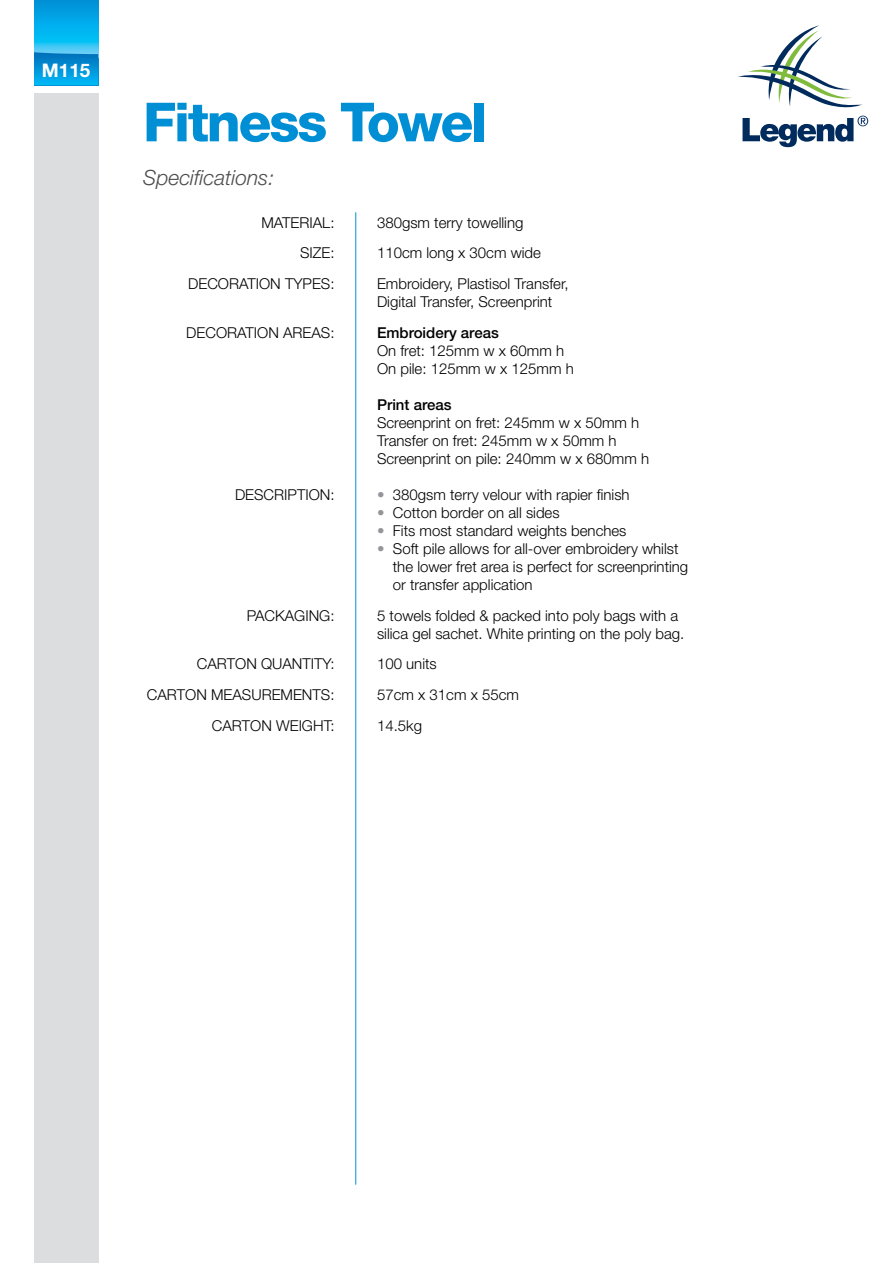
<style>
.page{position:relative;width:893px;height:1263px;background:#fff}
.page>*{position:absolute;margin:0;border:0;box-sizing:border-box;transform-origin:0 0}
.t1{font:800 54px "Helvetica Neue LT Std";letter-spacing:-.04em;color:#008fd5}
.t2{font:italic 300 21px "Helvetica Neue LT Std";color:#4d4d4f}
.t3{font:700 18.75px "Helvetica Neue LT Std";color:#fff}
.t4{font:300 15px/18px "Helvetica Neue LT Std";color:#000}
.t5{font:500 15px "Helvetica Neue LT Std";color:#000}
.s1{color:#939598}
</style>
<div class="page">
<svg style="left:34px;top:0;width:64px;height:52px;background:#0caeea"></svg>
<svg style="left:34px;top:52px;width:64px;height:33px;background:#0497d9"></svg>
<div style="left:34px;top:94px;width:64px;height:1169px;background:#dcddde"></div>
<svg style="left:737px;top:25px;width:131px;height:122px"></svg>
<hr style="left:355px;top:212px;width:1px;height:973px;background:#008fd5">
<p class="t3" style="left:42px;top:58px;width:50px">M115</p>
<h1 class="t1" style="left:143px;top:90px;width:346px">Fitness Towel</h1>
<h2 class="t2" style="left:143px;top:165px;width:133px">Specifications:</h2>
<p class="t4" style="left:261px;top:213px;width:75px">MATERIAL:</p>
<p class="t4" style="left:377px;top:213px;width:148px">380gsm terry towelling</p>
<p class="t4" style="left:300px;top:244px;width:36px">SIZE:</p>
<p class="t4" style="left:377px;top:244px;width:165px">110cm long x 30cm wide</p>
<p class="t4" style="left:188px;top:274px;width:148px">DECORATION TYPES:</p>
<p class="t4" style="left:377px;top:274px;width:193px">Embroidery, Plastisol Transfer,<br>Digital Transfer, Screenprint</p>
<p class="t4" style="left:186px;top:323px;width:150px">DECORATION AREAS:</p>
<p class="t5" style="left:377px;top:324px;width:123px">Embroidery areas</p>
<p class="t4" style="left:377px;top:341px;width:198px">On fret: 125mm w x 60mm h<br>On pile: 125mm w x 125mm h</p>
<p class="t5" style="left:377px;top:396px;width:76px">Print areas</p>
<p class="t4" style="left:377px;top:413px;width:274px">Screenprint on fret: 245mm w x 50mm h<br>Transfer on fret: 245mm w x 50mm h<br>Screenprint on pile: 240mm w x 680mm h</p>
<p class="t4" style="left:235px;top:485px;width:101px">DESCRIPTION:</p>
<p class="t4" style="left:377px;top:485px;width:254px"><span class="s1">•</span> 380gsm terry velour with rapier finish</p>
<p class="t4" style="left:377px;top:503px;width:184px"><span class="s1">•</span> Cotton border on all sides</p>
<p class="t4" style="left:377px;top:521px;width:251px"><span class="s1">•</span> Fits most standard weights benches</p>
<p class="t4" style="left:393px;top:539px;width:297px;text-indent:-16px"><span class="s1">•</span> Soft pile allows for all-over embroidery whilst the lower fret area is perfect for screenprinting or transfer application</p>
<p class="t4" style="left:247px;top:606px;width:89px">PACKAGING:</p>
<p class="t4" style="left:377px;top:606px;width:309px">5 towels folded &amp; packed into poly bags with a silica gel sachet. White printing on the poly bag.</p>
<p class="t4" style="left:197px;top:655px;width:139px">CARTON QUANTITY:</p>
<p class="t4" style="left:377px;top:655px;width:61px">100 units</p>
<p class="t4" style="left:147px;top:685px;width:189px">CARTON MEASUREMENTS:</p>
<p class="t4" style="left:377px;top:685px;width:143px">57cm x 31cm x 55cm</p>
<p class="t4" style="left:212px;top:716px;width:124px">CARTON WEIGHT:</p>
<p class="t4" style="left:377px;top:716px;width:47px">14.5kg</p>
</div>
